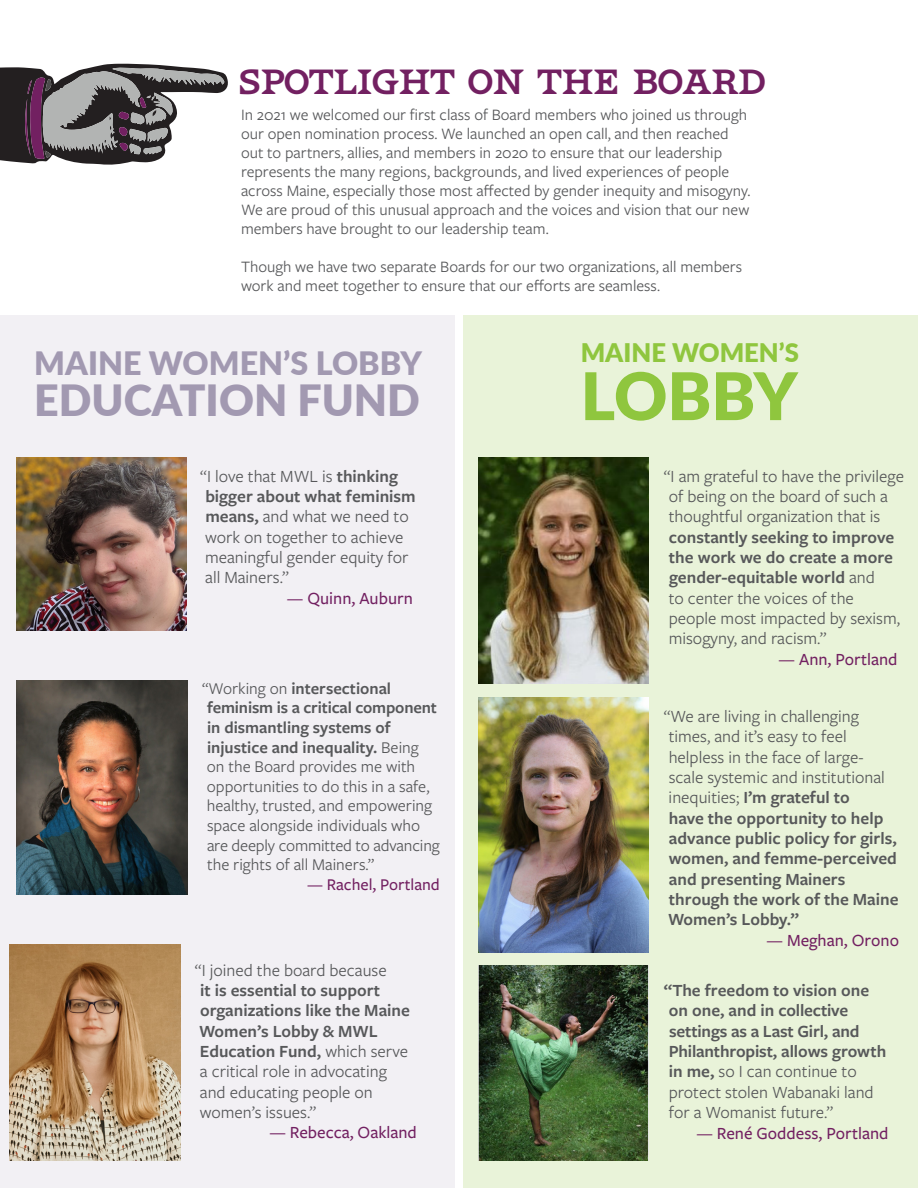
<style>
.page{position:relative;width:918px;height:1188px;background:#fff}
.page>*{position:absolute;margin:0;border:0;box-sizing:border-box;transform-origin:0 0}
.t1{font:900 65.7px "Lato";letter-spacing:-.01em;color:#8fc63e}
.t2{font:900 43.05px "Lato";color:#a299b1}
.Normal1{font:40.5px "HWT Van Lanen";color:#722061}
.t3{font:900 32.25px "Lato";color:#a299b1}
.t4{font:900 25.65px "Lato";color:#8fc63e}
.Normal1-2{font:600 17.7px/20.4px "Freight Sans Pro";color:#57585a}
.Normal1-3{font:17.7px/20.4px "Freight Sans Pro";color:#57585a}
.Normal1-4{font:500 17.7px "Freight Sans Pro";color:#722061}
.Normal1-5{font:17.1px/19.6px "Freight Sans Pro";color:#57585a}
.Normal1-6{font:500 17.1px "Freight Sans Pro";color:#722061}
.Normal1-7{font:16.5px/19px "Freight Sans Pro";color:#57585a}
.s1{font-weight:600}
.s2{font-weight:400}
</style>
<div class="page">
<div style="left:0;top:315px;width:454px;height:873px;background:#f2f0f4"></div>
<div style="left:464px;top:315px;width:454px;height:873px;background:#e9f3d9"></div>
<svg style="left:0;top:64px;width:228px;height:101px"></svg>
<img style="left:478px;top:697px;width:170px;height:255px">
<img style="left:478px;top:457px;width:170px;height:226px">
<img style="left:478px;top:966px;width:170px;height:195px">
<img style="left:16px;top:457px;width:170px;height:173px">
<img style="left:10px;top:945px;width:171px;height:216px">
<img style="left:16px;top:681px;width:171px;height:213px">
<p class="Normal1" style="left:238px;top:56px;width:528px">SPOTLIGHT ON THE BOARD</p>
<p class="Normal1-7" style="left:241px;top:104px;width:511px">In 2021 we welcomed our first class of Board members who joined us through our open nomination process. We launched an open call, and then reached out to partners, allies, and members in 2020 to ensure that our leadership represents the many regions, backgrounds, and lived experiences of people across Maine, especially those most affected by gender inequity and misogyny.<br>We are proud of this unusual approach and the voices and vision that our new members have brought to our leadership team.</p>
<p class="Normal1-7" style="left:241px;top:256px;width:503px">Though we have two separate Boards for our two organizations, all members work and meet together to ensure that our efforts are seamless.</p>
<p class="t3" style="left:34px;top:339px;width:389px">MAINE WOMEN’S LOBBY</p>
<p class="t2" style="left:34px;top:368px;width:387px">EDUCATION FUND</p>
<p class="Normal1-3" style="left:200px;top:465px;width:217px">“I love that MWL is <span class="s1">thinking bigger about what feminism means,</span> and what we need to work on together to achieve meaningful gender equity for all Mainers.”</p>
<p class="Normal1-4" style="left:287px;top:586px;width:128px">— Quinn, Auburn</p>
<p class="Normal1-5" style="left:202px;top:677px;width:239px">“Working on <span class="s1">intersectional feminism is a critical component in dismantling systems of injustice and inequality.</span> Being<br>on the Board provides me with opportunities to do this in a safe, healthy, trusted, and empowering space alongside individuals who are deeply committed to advancing the rights of all Mainers.”</p>
<p class="Normal1-6" style="left:307px;top:873px;width:134px">— Rachel, Portland</p>
<p class="Normal1-2" style="left:195px;top:959px;width:216px"><span class="s2">“I joined the board because<br></span>it is essential to support organizations like the Maine<br>Women’s Lobby &amp; MWL<br>Education Fund, <span class="s2">which serve</span></p>
<p class="Normal1-3" style="left:200px;top:1061px;width:189px">a critical role in advocating</p>
<p class="Normal1-3" style="left:200px;top:1081px;width:175px">and educating people on</p>
<p class="Normal1-3" style="left:200px;top:1101px;width:118px">women’s issues.”</p>
<p class="Normal1-4" style="left:269px;top:1121px;width:149px">— Rebecca, Oakland</p>
<p class="t4" style="left:581px;top:334px;width:220px">MAINE WOMEN’S</p>
<p class="t1" style="left:581px;top:347px;width:218px">LOBBY</p>
<p class="Normal1-3" style="left:664px;top:465px;width:242px">“I am grateful to have the privilege of being on the board of such a thoughtful organization that is <span class="s1">constantly seeking to improve the work we do create a more gender-equitable world</span> and<br>to center the voices of the<br>people most impacted by sexism, misogyny, and racism.”</p>
<p class="Normal1-4" style="left:779px;top:647px;width:120px">— Ann, Portland</p>
<p class="Normal1-2" style="left:664px;top:705px;width:236px"><span class="s2">“We are living in challenging times, and it’s easy to feel helpless in the face of large-<br>scale systemic and institutional inequities;</span> I’m grateful to<br>have the opportunity to help advance public policy for girls, women, and femme-perceived and presenting Mainers through the work of the Maine<br>Women’s Lobby.”</p>
<p class="Normal1-4" style="left:767px;top:928px;width:134px">— Meghan, Orono</p>
<p class="Normal1-2" style="left:664px;top:979px;width:224px">“The freedom to vision one on one, and in collective settings as a Last Girl, and<br>Philanthropist, allows growth in me, <span class="s2">so I can continue to protect stolen Wabanaki land</span></p>
<p class="Normal1-3" style="left:669px;top:1101px;width:166px">for a Womanist future.”</p>
<p class="Normal1-4" style="left:696px;top:1121px;width:194px">— René Goddess, Portland</p>
</div>
